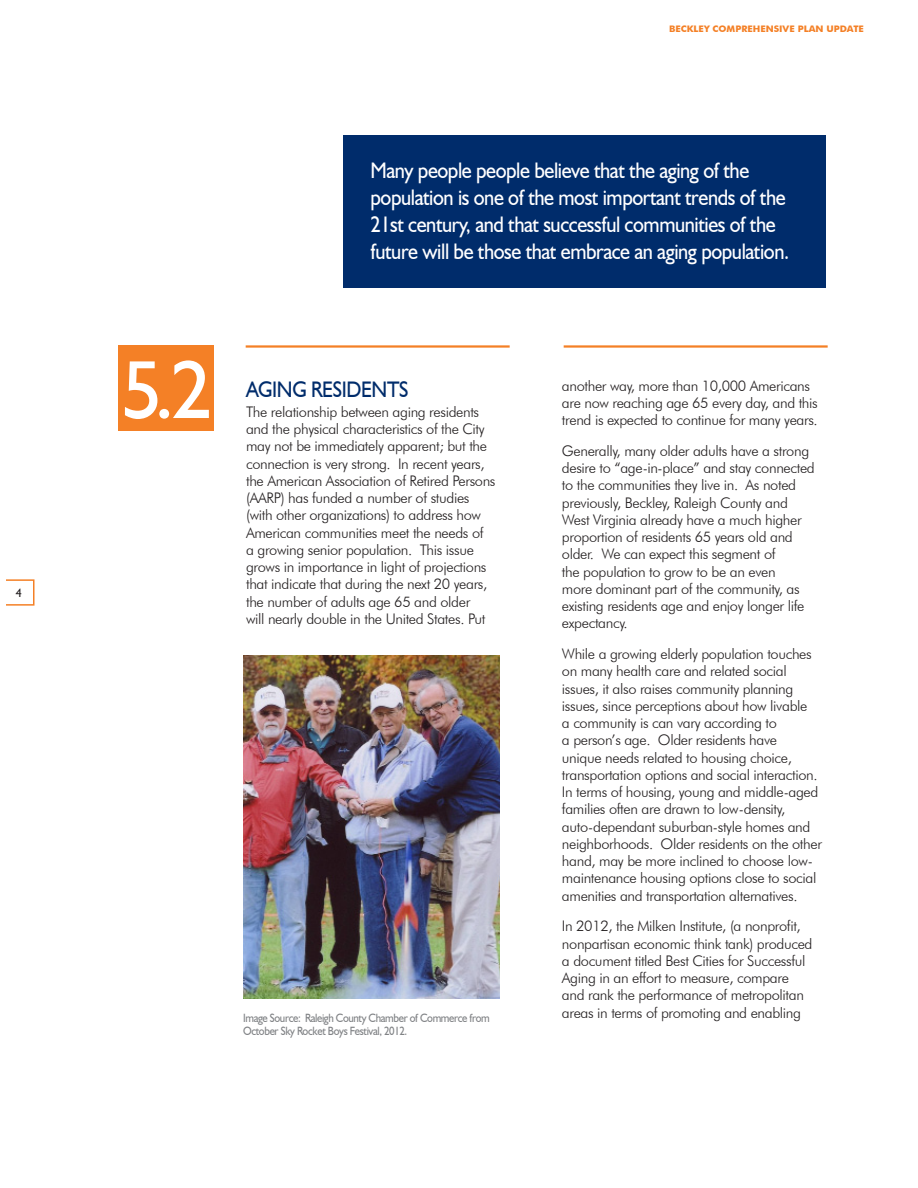
<style>
.page{position:relative;width:918px;height:1188px;background:#fff}
.page>*{position:absolute;margin:0;border:0;box-sizing:border-box;transform-origin:0 0}
.Chapter{font:82.8px "Humanist 521 BT";color:#fff}
.Sub_Reversed_Humanis{font:22.5px/27px "Humanist 521 BT";letter-spacing:-.02em;color:#fff;scale:.9 1}
.Sub_Blue_Humanist{font:22.5px "Humanist 521 BT";letter-spacing:-.02em;color:#002c6b;scale:.9 1}
.body{font:300 14.7px/17.2px "Futura BT";letter-spacing:-.025em;color:#231f20}
.Caption_Reversed{font:12px/13.5px "Humanist 521 BT";letter-spacing:-.03em;color:#808285;scale:.9 1}
.t1{font:12px "Humanist 521 BT";color:#231f20}
.t2{font:700 9px "Futura BT";color:#f48026;scale:1.05 1}
</style>
<div class="page">
<div style="left:4px;top:579px;width:30px;height:27px;border:2px solid #f48026"></div>
<hr style="left:2px;top:567px;width:4px;height:58px;background:#fff">
<div style="left:344px;top:135px;width:482px;height:153px;background:#002c6b"></div>
<hr style="left:246px;top:345px;width:264px;height:3px;background:#f48026">
<hr style="left:564px;top:345px;width:264px;height:3px;background:#f48026">
<img style="left:243px;top:656px;width:257px;height:343px">
<div style="left:119px;top:345px;width:95px;height:86px;background:#f48026"></div>
<p class="t1" style="left:16px;top:586px;width:8px">4</p>
<p class="t2" style="left:669px;top:24px;width:187px">BECKLEY COMPREHENSIVE PLAN UPDATE</p>
<p class="Sub_Reversed_Humanis" style="left:370px;top:156px;width:467px">Many people people believe that the aging of the population is one of the most important trends of the 21st century, and that successful communities of the future will be those that embrace an aging population.</p>
<p class="Chapter" style="left:121px;top:339px;width:92px">5.2</p>
<p class="Sub_Blue_Humanist" style="left:246px;top:375px;width:182px">AGING RESIDENTS</p>
<p class="body" style="left:246px;top:403px;width:251px">The relationship between aging residents and the physical characteristics of the City may not be immediately apparent; but the connection is very strong. In recent years, the American Association of Retired Persons (AARP) has funded a number of studies (with other organizations) to address how American communities meet the needs of<br>a growing senior population. This issue grows in importance in light of projections that indicate that during the next 20 years, the number of adults age 65 and older<br>will nearly double in the United States. Put</p>
<p class="Caption_Reversed" style="left:243px;top:1011px;width:276px">Image Source: Raleigh County Chamber of Commerce from<br>October Sky Rocket Boys Festival, 2012.</p>
<p class="body" style="left:562px;top:377px;width:257px">another way, more than 10,000 Americans are now reaching age 65 every day, and this trend is expected to continue for many years.</p>
<p class="body" style="left:562px;top:442px;width:254px">Generally, many older adults have a strong desire to “age-in-place” and stay connected to the communities they live in. As noted previously, Beckley, Raleigh County and West Virginia already have a much higher proportion of residents 65 years old and older. We can expect this segment of<br>the population to grow to be an even<br>more dominant part of the community, as existing residents age and enjoy longer life expectancy.</p>
<p class="body" style="left:562px;top:645px;width:262px">While a growing elderly population touches on many health care and related social issues, it also raises community planning issues, since perceptions about how livable<br>a community is can vary according to<br>a person’s age. Older residents have<br>unique needs related to housing choice, transportation options and social interaction.<br>In terms of housing, young and middle-aged families often are drawn to low-density, auto-dependant suburban-style homes and neighborhoods. Older residents on the other hand, may be more inclined to choose low&shy;maintenance housing options close to social amenities and transportation alternatives.</p>
<p class="body" style="left:562px;top:917px;width:252px">In 2012, the Milken Institute, (a nonprofit, nonpartisan economic think tank) produced a document titled Best Cities for Successful Aging in an effort to measure, compare and rank the performance of metropolitan areas in terms of promoting and enabling</p>
</div>
